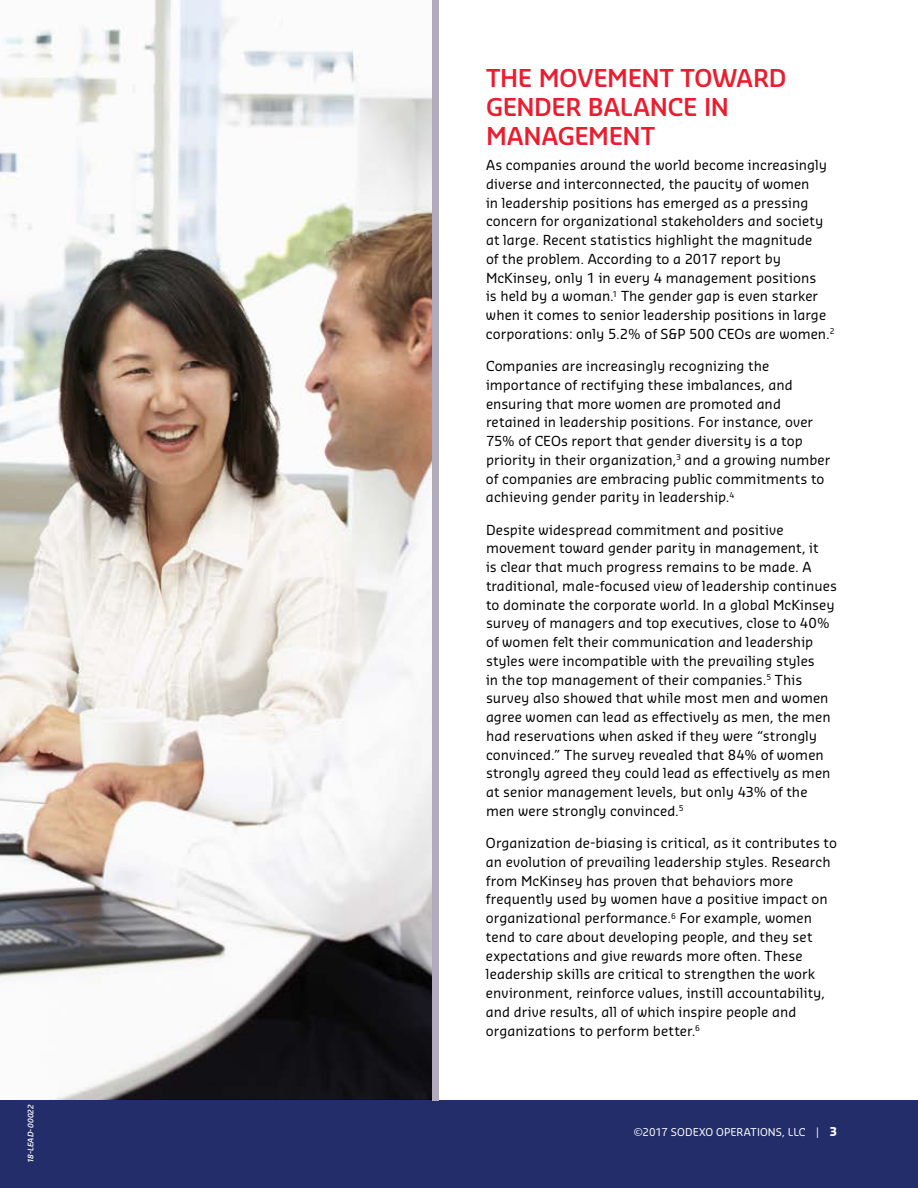
<style>
.page{position:relative;width:918px;height:1188px;background:#fff}
.page>*{position:absolute;margin:0;border:0;box-sizing:border-box;transform-origin:0 0}
.t1{font:600 24px/28.8px "Sansa Pro";letter-spacing:-.02em;color:#eb1c2d}
.t2{font:13.5px/18.8px "Sansa Pro";letter-spacing:.005em;color:#000}
.t3{font:10.5px "Sansa Pro";letter-spacing:.01em;color:#fff}
.t4{font:italic 600 7.5px "Sansa Pro";letter-spacing:-.005em;color:#fff}
.s1{font-weight:700;font-size:12px}
</style>
<div class="page">
<img style="left:0;top:0;width:432px;height:1100px">
<div style="left:0;top:1100px;width:918px;height:88px;background:#232d69"></div>
<div style="left:432px;top:0;width:7px;height:1100px;background:#b2abbb"></div>
<p class="t4" style="left:26px;top:1163px;width:60px;rotate:-90deg">18-LEAD-00022</p>
<h1 class="t1" style="left:486px;top:63px;width:302px">THE MOVEMENT TOWARD<br>GENDER BALANCE IN<br>MANAGEMENT</h1>
<p class="t2" style="left:486px;top:155px;width:350px">As companies around the world become increasingly diverse and interconnected, the paucity of women<br>in leadership positions has emerged as a pressing concern for organizational stakeholders and society at large. Recent statistics highlight the magnitude<br>of the problem. According to a 2017 report by McKinsey, only 1 in every 4 management positions<br>is held by a woman.<sup>1</sup> The gender gap is even starker when it comes to senior leadership positions in large corporations: only 5.2% of S&amp;P 500 CEOs are women.<sup>2</sup></p>
<p class="t2" style="left:486px;top:356px;width:346px">Companies are increasingly recognizing the importance of rectifying these imbalances, and ensuring that more women are promoted and retained in leadership positions. For instance, over 75% of CEOs report that gender diversity is a top priority in their organization,<sup>3</sup> and a growing number of companies are embracing public commitments to achieving gender parity in leadership.<sup>4</sup></p>
<p class="t2" style="left:486px;top:520px;width:353px">Despite widespread commitment and positive movement toward gender parity in management, it<br>is clear that much progress remains to be made. A traditional, male-focused view of leadership continues to dominate the corporate world. In a global McKinsey survey of managers and top executives, close to 40% of women felt their communication and leadership styles were incompatible with the prevailing styles<br>in the top management of their companies.<sup>5</sup> This survey also showed that while most men and women agree women can lead as effectively as men, the men had reservations when asked if they were “strongly convinced.” The survey revealed that 84% of women strongly agreed they could lead as effectively as men at senior management levels, but only 43% of the men were strongly convinced.<sup>5</sup></p>
<p class="t2" style="left:486px;top:833px;width:353px">Organization de-biasing is critical, as it contributes to an evolution of prevailing leadership styles. Research from McKinsey has proven that behaviors more frequently used by women have a positive impact on organizational performance.<sup>6</sup> For example, women tend to care about developing people, and they set expectations and give rewards more often. These leadership skills are critical to strengthen the work environment, reinforce values, instill accountability, and drive results, all of which inspire people and organizations to perform better.<sup>6</sup></p>
<p class="t3" style="left:634px;top:1125px;width:205px">©2017 SODEXO OPERATIONS, LLC | <span class="s1">3</span></p>
</div>
